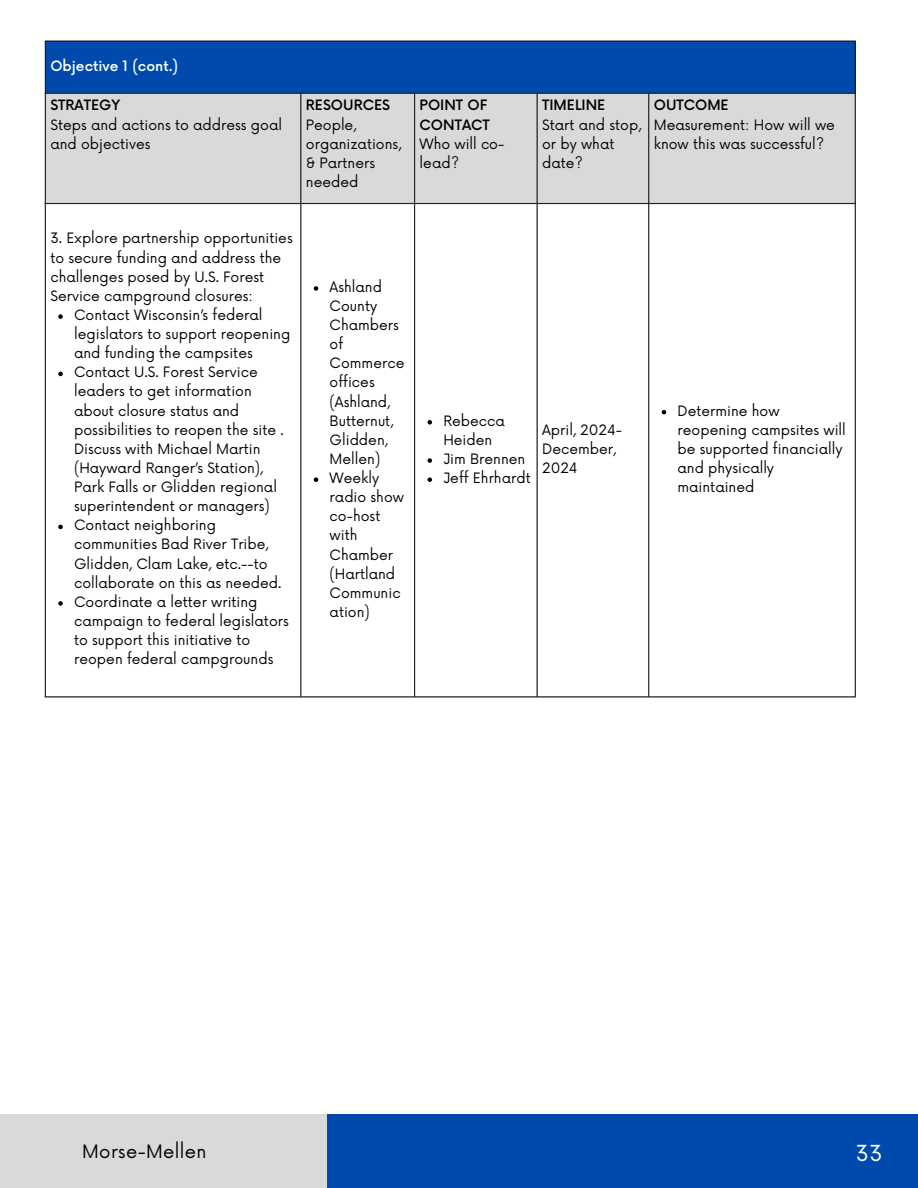
<style>
.page{position:relative;width:918px;height:1188px;background:#fff}
.page>*{position:absolute;margin:0;border:0;box-sizing:border-box;transform-origin:0 0}
.t1{font:21.45px "Now";color:#fff}
.t2{font:18px "Now";letter-spacing:.02em;color:#000}
.t3{font:13.95px/19.2px "Now";color:#000}
.t4{font:500 13.95px/19.2px "Now";color:#000}
.t5{font:500 13.95px "Now";color:#fff}
</style>
<div class="page">
<div style="left:0;top:1114px;width:327px;height:74px;background:#d9d9d9"></div>
<div style="left:327px;top:1114px;width:591px;height:74px;background:#004aad"></div>
<div style="left:45px;top:41px;width:811px;height:53px;background:#004aad"></div>
<div style="left:46px;top:94px;width:809px;height:109px;background:#d9d9d9"></div>
<svg style="left:58px;top:314px;width:5px;height:5px"></svg>
<svg style="left:58px;top:372px;width:5px;height:4px"></svg>
<svg style="left:58px;top:525px;width:5px;height:4px"></svg>
<svg style="left:58px;top:601px;width:5px;height:5px"></svg>
<svg style="left:314px;top:286px;width:4px;height:5px"></svg>
<svg style="left:314px;top:477px;width:4px;height:5px"></svg>
<svg style="left:428px;top:420px;width:4px;height:5px"></svg>
<svg style="left:428px;top:458px;width:4px;height:5px"></svg>
<svg style="left:428px;top:477px;width:4px;height:5px"></svg>
<svg style="left:662px;top:410px;width:4px;height:4px"></svg>
<hr style="left:45px;top:42px;width:1px;height:654px;background:#211d1c">
<hr style="left:300px;top:94px;width:1px;height:602px;background:#211d1c">
<hr style="left:414px;top:94px;width:1px;height:602px;background:#211d1c">
<hr style="left:537px;top:94px;width:1px;height:602px;background:#211d1c">
<hr style="left:648px;top:94px;width:1px;height:602px;background:#211d1c">
<hr style="left:855px;top:42px;width:1px;height:654px;background:#211d1c">
<hr style="left:45px;top:40px;width:811px;height:2px;background:#211d1c">
<hr style="left:45px;top:93px;width:811px;height:1px;background:#211d1c">
<hr style="left:45px;top:203px;width:811px;height:1px;background:#211d1c">
<hr style="left:45px;top:696px;width:811px;height:2px;background:#211d1c">
<p class="t5" style="left:50px;top:58px;width:129px">Objective 1 (cont.)</p>
<p class="t4" style="left:50px;top:97px;width:71px">STRATEGY</p>
<p class="t3" style="left:50px;top:116px;width:233px">Steps and actions to address goal and objectives</p>
<p class="t4" style="left:306px;top:97px;width:86px">RESOURCES</p>
<p class="t3" style="left:306px;top:116px;width:97px">People, organizations, &amp; Partners needed</p>
<p class="t4" style="left:420px;top:97px;width:72px">POINT OF<br>CONTACT</p>
<p class="t3" style="left:420px;top:135px;width:86px">Who will co&shy;lead?</p>
<p class="t4" style="left:542px;top:97px;width:65px">TIMELINE</p>
<p class="t3" style="left:542px;top:116px;width:101px">Start and stop, or by what date?</p>
<p class="t4" style="left:654px;top:97px;width:76px">OUTCOME</p>
<p class="t3" style="left:654px;top:116px;width:183px">Measurement: How will we know this was successful?</p>
<p class="t3" style="left:50px;top:230px;width:244px">3. Explore partnership opportunities</p>
<p class="t3" style="left:50px;top:249px;width:232px">to secure funding and address the</p>
<p class="t3" style="left:50px;top:268px;width:215px">challenges posed by U.S. Forest</p>
<p class="t3" style="left:50px;top:287px;width:204px">Service campground closures:</p>
<p class="t3" style="left:74px;top:306px;width:190px">Contact Wisconsin’s federal</p>
<p class="t3" style="left:74px;top:325px;width:218px">legislators to support reopening</p>
<p class="t3" style="left:74px;top:344px;width:180px">and funding the campsites</p>
<p class="t3" style="left:74px;top:363px;width:185px">Contact U.S. Forest Service</p>
<p class="t3" style="left:74px;top:383px;width:179px">leaders to get information</p>
<p class="t3" style="left:74px;top:402px;width:167px">about closure status and</p>
<p class="t3" style="left:74px;top:421px;width:211px">possibilities to reopen the site .</p>
<p class="t3" style="left:74px;top:440px;width:188px">Discuss with Michael Martin</p>
<p class="t3" style="left:74px;top:459px;width:191px">(Hayward Ranger’s Station),</p>
<p class="t3" style="left:74px;top:478px;width:204px">Park Falls or Glidden regional</p>
<p class="t3" style="left:74px;top:497px;width:197px">superintendent or managers)</p>
<p class="t3" style="left:74px;top:516px;width:143px">Contact neighboring</p>
<p class="t3" style="left:74px;top:536px;width:196px">communities Bad River Tribe,</p>
<p class="t3" style="left:74px;top:555px;width:195px">Glidden, Clam Lake, etc.--to</p>
<p class="t3" style="left:74px;top:574px;width:209px">collaborate on this as needed.</p>
<p class="t3" style="left:74px;top:593px;width:185px">Coordinate a letter writing</p>
<p class="t3" style="left:74px;top:612px;width:216px">campaign to federal legislators</p>
<p class="t3" style="left:74px;top:631px;width:178px">to support this initiative to</p>
<p class="t3" style="left:74px;top:650px;width:201px">reopen federal campgrounds</p>
<p class="t3" style="left:330px;top:278px;width:76px">Ashland<br>County<br>Chambers of<br>Commerce offices (Ashland,<br>Butternut,<br>Glidden,<br>Mellen)<br>Weekly radio show co-host with<br>Chamber (Hartland<br>Communic ation)</p>
<p class="t3" style="left:443px;top:412px;width:89px">Rebecca<br>Heiden<br>Jim Brennen<br>Jeff Ehrhardt</p>
<p class="t3" style="left:542px;top:421px;width:81px">April, 2024-<br>December,<br>2024</p>
<p class="t3" style="left:678px;top:402px;width:170px">Determine how reopening campsites will be supported financially and physically maintained</p>
<p class="t2" style="left:82px;top:1141px;width:126px">Morse-Mellen</p>
<h1 class="t1" style="left:856px;top:1142px;width:28px">33</h1>
</div>
